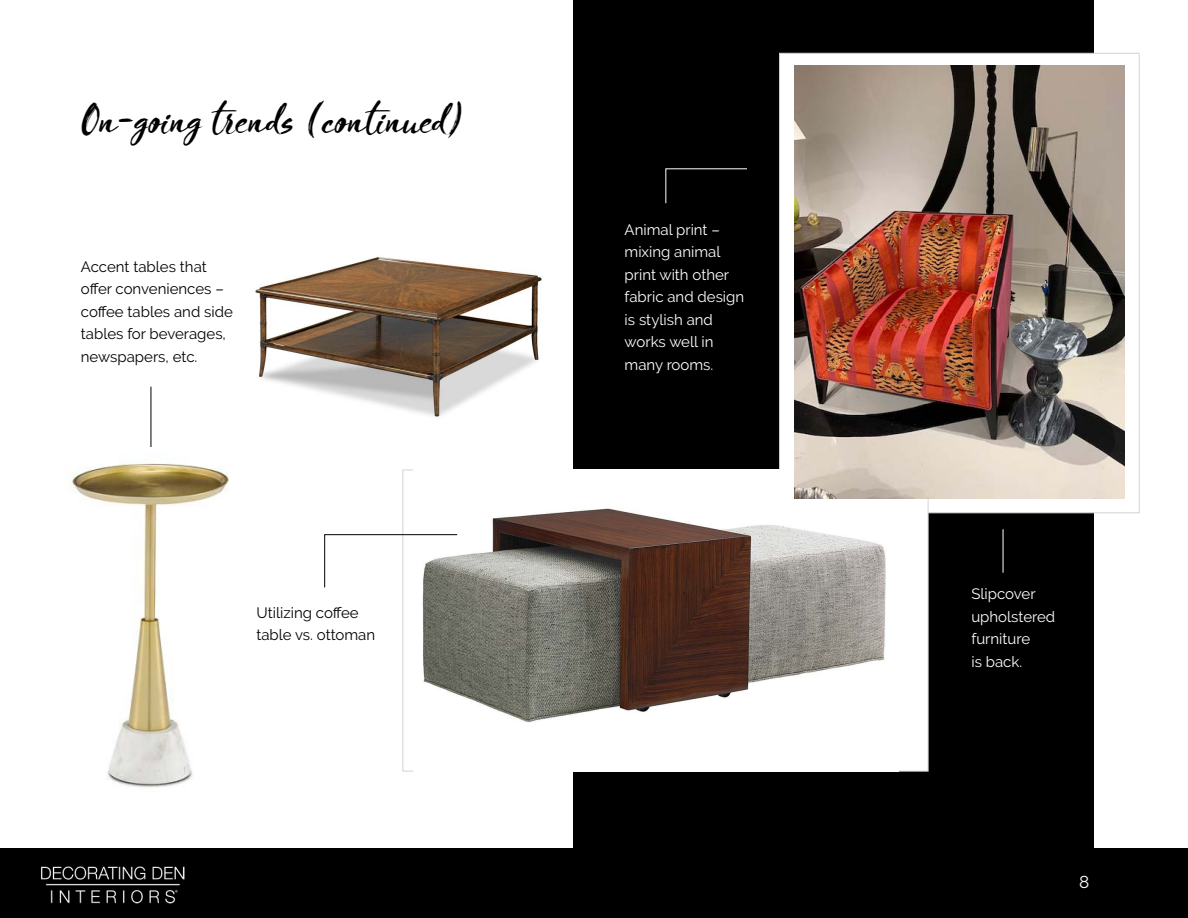
<style>
.page{position:relative;width:1188px;height:918px;background:#fff}
.page>*{position:absolute;margin:0;border:0;box-sizing:border-box;transform-origin:0 0}
.t1{font:36px "Blooms";color:#000}
.t2{font:17.25px "Raleway";color:#fff}
.t3{font:15px/22.5px "Raleway";color:#fff}
.t4{font:15px/22.5px "Raleway";color:#000}
</style>
<div class="page">
<div style="left:0;top:848px;width:1188px;height:70px;background:#000"></div>
<img style="left:41px;top:866px;width:144px;height:38px">
<img style="left:255px;top:257px;width:288px;height:161px">
<div style="left:573px;top:0;width:521px;height:864px;background:#000"></div>
<div style="left:779px;top:53px;width:360px;height:460px;background:#fff;border:1px solid #d1d3d4"></div>
<div style="left:403px;top:470px;width:525px;height:301px;background:#fff;border:1px solid #d1d3d4"></div>
<img style="left:414px;top:470px;width:484px;height:301px">
<img style="left:794px;top:65px;width:331px;height:433px">
<img style="left:71px;top:463px;width:158px;height:325px">
<svg style="left:324px;top:534px;width:134px;height:54px"></svg>
<hr style="left:151px;top:387px;width:1px;height:60px;background:#000">
<svg style="left:665px;top:168px;width:82px;height:36px"></svg>
<hr style="left:1003px;top:529px;width:1px;height:44px;background:#fff">
<h1 class="t1" style="left:81px;top:93px;width:385px">On-going trends (continued)</h1>
<p class="t4" style="left:81px;top:255px;width:153px">Accent tables that offer conveniences – coffee tables and side tables for beverages, newspapers, etc.</p>
<p class="t4" style="left:256px;top:601px;width:120px">Utilizing coffee table vs. ottoman</p>
<p class="t3" style="left:625px;top:218px;width:121px">Animal print – mixing animal print with other fabric and design is stylish and works well in many rooms.</p>
<p class="t3" style="left:971px;top:583px;width:85px">Slipcover upholstered furniture<br>is back.</p>
<p class="t2" style="left:1079px;top:872px;width:12px">8</p>
</div>
